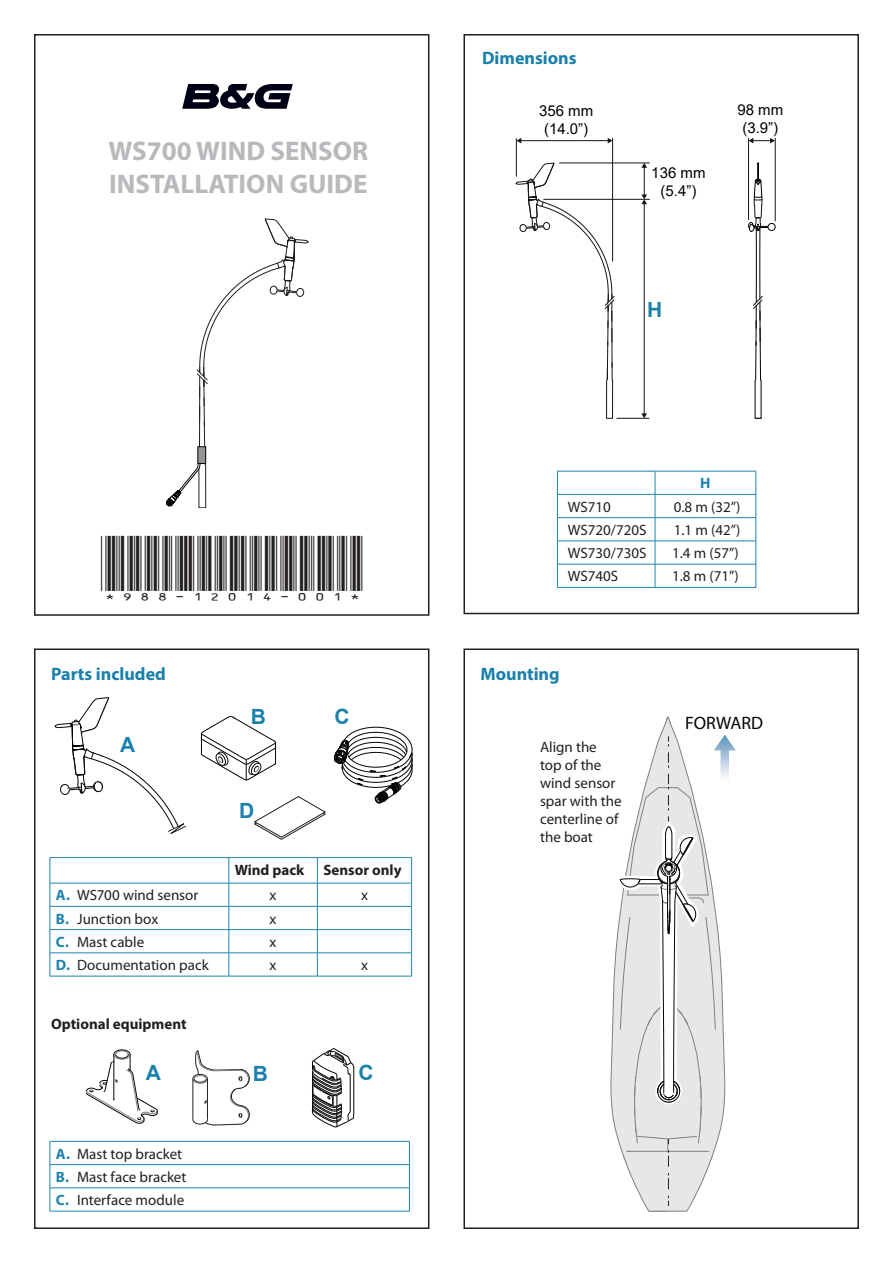
<style>
.page{position:relative;width:893px;height:1263px;background:#fff}
.page>*{position:absolute;margin:0;border:0;box-sizing:border-box;transform-origin:0 0}
.t1{font:700 27px/32.4px "Myriad Pro";color:#b8b9bc}
.t2{font:700 21px "Arial";color:#1a81ae}
.t3{font:700 21px "Arial";color:#1e83ac}
.t4{font:700 18px "Myriad Pro";color:#1980ac}
.t5{font:18px "ID Automation HC39 M";color:#231f20}
.t6{font:18px "Myriad Pro";color:#040503}
.t7{font:15px/18px "Myriad Pro";color:#231f20}
.t8{font:700 15px "Myriad Pro";color:#231f20}
.t9{font:15px/18px "Arial";color:#000001;text-align:center}
.t10{font:700 15px "Myriad Pro";color:#1e83ac}
.s1{font-weight:700;color:#1e83ac}
</style>
<div class="page">
<div style="left:463px;top:648px;width:396px;height:581px;border:2px solid #231f20"></div>
<div style="left:463px;top:34px;width:396px;height:580px;border:2px solid #231f20"></div>
<div style="left:34px;top:648px;width:395px;height:581px;border:2px solid #231f20"></div>
<div style="left:34px;top:34px;width:395px;height:582px;border:2px solid #231f20"></div>
<svg style="left:182px;top:84px;width:111px;height:25px"></svg>
<hr style="left:50px;top:857px;width:179px;height:1px;background:#1e83ac">
<hr style="left:229px;top:857px;width:88px;height:1px;background:#1e83ac">
<hr style="left:317px;top:857px;width:95px;height:1px;background:#1e83ac">
<hr style="left:50px;top:883px;width:179px;height:1px;background:#1e83ac">
<hr style="left:229px;top:883px;width:88px;height:1px;background:#1e83ac">
<hr style="left:317px;top:883px;width:95px;height:1px;background:#1e83ac">
<hr style="left:50px;top:906px;width:179px;height:1px;background:#1e83ac">
<hr style="left:229px;top:906px;width:88px;height:1px;background:#1e83ac">
<hr style="left:317px;top:906px;width:95px;height:1px;background:#1e83ac">
<hr style="left:50px;top:929px;width:179px;height:1px;background:#1e83ac">
<hr style="left:229px;top:929px;width:88px;height:1px;background:#1e83ac">
<hr style="left:317px;top:929px;width:95px;height:1px;background:#1e83ac">
<hr style="left:50px;top:952px;width:179px;height:1px;background:#1e83ac">
<svg style="left:50px;top:858px;width:1px;height:118px"></svg>
<hr style="left:229px;top:952px;width:88px;height:1px;background:#1e83ac">
<svg style="left:229px;top:858px;width:1px;height:118px"></svg>
<hr style="left:317px;top:952px;width:95px;height:1px;background:#1e83ac">
<svg style="left:317px;top:858px;width:1px;height:118px"></svg>
<svg style="left:411px;top:858px;width:1px;height:118px"></svg>
<hr style="left:50px;top:976px;width:179px;height:1px;background:#1e83ac">
<hr style="left:229px;top:976px;width:88px;height:1px;background:#1e83ac">
<hr style="left:317px;top:976px;width:95px;height:1px;background:#1e83ac">
<hr style="left:50px;top:1141px;width:360px;height:1px;background:#1e83ac">
<hr style="left:50px;top:1164px;width:360px;height:1px;background:#1e83ac">
<hr style="left:50px;top:1187px;width:360px;height:1px;background:#1e83ac">
<svg style="left:50px;top:1141px;width:1px;height:70px"></svg>
<svg style="left:409px;top:1141px;width:1px;height:70px"></svg>
<hr style="left:50px;top:1211px;width:360px;height:1px;background:#1e83ac">
<hr style="left:557px;top:471px;width:98px;height:1px;background:#1e83ac">
<hr style="left:655px;top:471px;width:101px;height:1px;background:#1e83ac">
<hr style="left:557px;top:494px;width:98px;height:1px;background:#1e83ac">
<hr style="left:655px;top:494px;width:101px;height:1px;background:#1e83ac">
<hr style="left:557px;top:517px;width:98px;height:1px;background:#1e83ac">
<hr style="left:655px;top:517px;width:101px;height:1px;background:#1e83ac">
<hr style="left:557px;top:541px;width:98px;height:1px;background:#1e83ac">
<hr style="left:655px;top:541px;width:101px;height:1px;background:#1e83ac">
<hr style="left:557px;top:564px;width:98px;height:1px;background:#1e83ac">
<hr style="left:655px;top:564px;width:101px;height:1px;background:#1e83ac">
<svg style="left:655px;top:471px;width:1px;height:116px"></svg>
<hr style="left:557px;top:587px;width:98px;height:1px;background:#1e83ac">
<hr style="left:655px;top:587px;width:101px;height:1px;background:#1e83ac">
<svg style="left:650px;top:1211px;width:18px;height:1px"></svg>
<svg style="left:611px;top:717px;width:114px;height:494px"></svg>
<svg style="left:615px;top:735px;width:121px;height:470px"></svg>
<svg style="left:55px;top:218px;width:358px;height:622px"></svg>
<div style="left:198px;top:447px;width:8px;height:16px;background:#939598"></div>
<div style="left:198px;top:446px;width:8px;height:18px;border:1px solid #050504"></div>
<svg style="left:86px;top:1049px;width:72px;height:74px"></svg>
<svg style="left:312px;top:1048px;width:42px;height:79px"></svg>
<svg style="left:192px;top:1050px;width:58px;height:75px"></svg>
<hr style="left:516px;top:139px;width:1px;height:37px;background:#171419">
<hr style="left:612px;top:138px;width:1px;height:123px;background:#171419">
<hr style="left:520px;top:140px;width:89px;height:1px;background:#171419">
<svg style="left:516px;top:138px;width:5px;height:5px"></svg>
<svg style="left:608px;top:138px;width:5px;height:5px"></svg>
<hr style="left:775px;top:138px;width:1px;height:83px;background:#171419">
<hr style="left:748px;top:138px;width:1px;height:81px;background:#171419">
<svg style="left:748px;top:138px;width:27px;height:5px"></svg>
<svg style="left:515px;top:162px;width:100px;height:453px"></svg>
<svg style="left:748px;top:157px;width:28px;height:430px"></svg>
<hr style="left:560px;top:163px;width:89px;height:1px;background:#171419">
<hr style="left:544px;top:199px;width:105px;height:1px;background:#171419">
<hr style="left:617px;top:418px;width:32px;height:1px;background:#171419">
<hr style="left:644px;top:203px;width:1px;height:211px;background:#171419">
<svg style="left:641px;top:413px;width:6px;height:5px"></svg>
<svg style="left:641px;top:163px;width:6px;height:41px"></svg>
<h1 class="t1" style="left:108px;top:134px;width:261px">WS700 WIND SENSOR<br>INSTALLATION GUIDE</h1>
<p class="t5" style="left:101px;top:574px;width:264px">*988-12014-001*</p>
<p class="t4" style="left:482px;top:47px;width:96px">Dimensions</p>
<p class="t9" style="left:539px;top:102px;width:56px">356 mm (14.0”)</p>
<p class="t9" style="left:651px;top:163px;width:56px">136 mm (5.4”)</p>
<p class="t9" style="left:737px;top:101px;width:47px">98 mm (3.9”)</p>
<h2 class="t3" style="left:647px;top:295px;width:17px">H</h2>
<p class="t10" style="left:700px;top:474px;width:12px">H</p>
<p class="t7" style="left:568px;top:497px;width:45px">WS710</p>
<p class="t7" style="left:674px;top:497px;width:68px">0.8 m (32”)</p>
<p class="t7" style="left:568px;top:521px;width:80px">WS720/720S</p>
<p class="t7" style="left:674px;top:521px;width:68px">1.1 m (42”)</p>
<p class="t7" style="left:568px;top:544px;width:80px">WS730/730S</p>
<p class="t7" style="left:672px;top:544px;width:68px">1.4 m (57”)</p>
<p class="t7" style="left:568px;top:567px;width:52px">WS740S</p>
<p class="t7" style="left:672px;top:567px;width:68px">1.8 m (71”)</p>
<p class="t4" style="left:51px;top:662px;width:116px">Parts included</p>
<p class="t4" style="left:480px;top:662px;width:81px">Mounting</p>
<h2 class="t2" style="left:120px;top:730px;width:17px">A</h2>
<h2 class="t2" style="left:251px;top:702px;width:17px">B</h2>
<h2 class="t2" style="left:334px;top:702px;width:17px">C</h2>
<h2 class="t2" style="left:239px;top:796px;width:17px">D</h2>
<p class="t8" style="left:235px;top:860px;width:71px">Wind pack</p>
<p class="t8" style="left:323px;top:860px;width:80px">Sensor only</p>
<p class="t7" style="left:56px;top:886px;width:144px"><span class="s1">A.</span> WS700 wind sensor</p>
<p class="t7" style="left:270px;top:886px;width:8px">x</p>
<p class="t7" style="left:361px;top:886px;width:8px">x</p>
<p class="t7" style="left:56px;top:909px;width:104px"><span class="s1">B.</span> Junction box</p>
<p class="t7" style="left:270px;top:909px;width:8px">x</p>
<p class="t7" style="left:56px;top:932px;width:90px"><span class="s1">C.</span> Mast cable</p>
<p class="t7" style="left:270px;top:932px;width:8px">x</p>
<p class="t7" style="left:56px;top:956px;width:154px"><span class="s1">D.</span> Documentation pack</p>
<p class="t7" style="left:270px;top:956px;width:8px">x</p>
<p class="t7" style="left:361px;top:956px;width:8px">x</p>
<p class="t8" style="left:51px;top:1014px;width:137px">Optional equipment</p>
<h2 class="t2" style="left:146px;top:1058px;width:17px">A</h2>
<h2 class="t2" style="left:253px;top:1059px;width:17px">B</h2>
<h2 class="t2" style="left:358px;top:1058px;width:17px">C</h2>
<p class="t7" style="left:56px;top:1142px;width:132px;line-height:23.2px"><span class="s1">A.</span> Mast top bracket<br><span class="s1">B.</span> Mast face bracket<br><span class="s1">C.</span> Interface module</p>
<p class="t7" style="left:540px;top:738px;width:83px">Align the top of the wind sensor spar with the centerline of the boat</p>
<p class="t6" style="left:685px;top:712px;width:80px">FORWARD</p>
</div>
